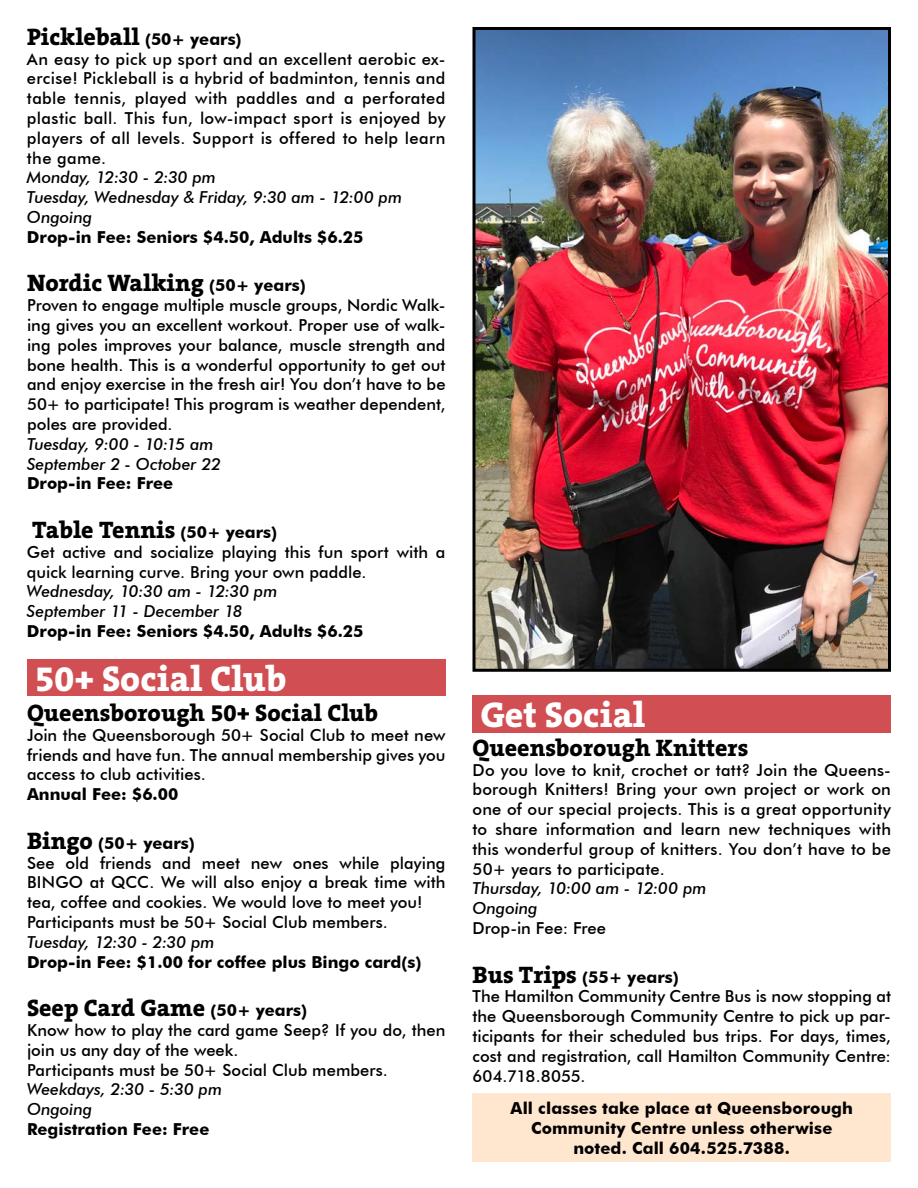
<style>
.page{position:relative;width:918px;height:1188px;background:#fff}
.page>*{position:absolute;margin:0;border:0;box-sizing:border-box;transform-origin:0 0}
.t1{font:800 36px "The Serif B8";color:#fff}
.t2{font:800 24px "The Serif B8";color:#000}
.t3{font:500 16.5px/19.8px "Futura BT";color:#000;text-align:justify}
.t4{font:700 16.5px/19.8px "Futura BT";color:#000;text-align:center}
.t5{font:italic 500 16.5px/19.8px "Futura BT";letter-spacing:-.005em;color:#000}
.s1{font-family:"Futura BT";font-weight:700;font-size:16.5px}
.s2{font-family:"The Serif B8";font-weight:800;font-size:24px}
.s3{font-weight:700}
</style>
<div class="page">
<div style="left:472px;top:696px;width:418px;height:37px;background:#d14f53"></div>
<div style="left:27px;top:659px;width:419px;height:37px;background:#d14f53"></div>
<div style="left:472px;top:1093px;width:419px;height:69px;background:#ffe6cf"></div>
<img style="left:476px;top:31px;width:411px;height:637px">
<div style="left:472px;top:27px;width:419px;height:645px;border:3px solid #000"></div>
<h2 class="t2" style="left:27px;top:24px;width:216px">Pickleball <span class="s1">(50+ years)</span></h2>
<p class="t3" style="left:27px;top:49px;width:420px">An easy to pick up sport and an excellent aerobic ex&shy;ercise! Pickleball is a hybrid of badminton, tennis and table tennis, played with paddles and a perforated plastic ball. This fun, low-impact sport is enjoyed by players of all levels. Support is offered to help learn the game.</p>
<p class="t5" style="left:27px;top:167px;width:377px">Monday, 12:30 - 2:30 pm<br>Tuesday, Wednesday &amp; Friday, 9:30 am - 12:00 pm<br>Ongoing</p>
<p class="t4" style="left:27px;top:227px;width:338px">Drop-in Fee: Seniors $4.50, Adults $6.25</p>
<h2 class="t2" style="left:27px;top:270px;width:280px">Nordic Walking <span class="s1">(50+ years)</span></h2>
<p class="t3" style="left:27px;top:295px;width:420px">Proven to engage multiple muscle groups, Nordic Walk&shy;ing gives you an excellent workout. Proper use of walk&shy;ing poles improves your balance, muscle strength and bone health. This is a wonderful opportunity to get out and enjoy exercise in the fresh air! You don’t have to be 50+ to participate! This program is weather dependent, poles are provided.</p>
<p class="t5" style="left:27px;top:434px;width:195px">Tuesday, 9:00 - 10:15 am<br>September 2 - October 22</p>
<p class="t4" style="left:27px;top:473px;width:148px">Drop-in Fee: Free</p>
<h2 class="t2" style="left:32px;top:517px;width:246px">Table Tennis <span class="s1">(50+ years)</span></h2>
<p class="t3" style="left:27px;top:542px;width:420px">Get active and socialize playing this fun sport with a quick learning curve. Bring your own paddle.</p>
<p class="t5" style="left:27px;top:581px;width:252px">Wednesday, 10:30 am - 12:30 pm<br>September 11 - December 18</p>
<p class="t4" style="left:27px;top:621px;width:338px">Drop-in Fee: Seniors $4.50, Adults $6.25</p>
<h1 class="t1" style="left:35px;top:659px;width:253px">50+ Social Club</h1>
<h2 class="t2" style="left:27px;top:700px;width:353px">Queensborough 50+ Social Club</h2>
<p class="t3" style="left:27px;top:725px;width:420px">Join the Queensborough 50+ Social Club to meet new friends and have fun. The annual membership gives you access to club activities.</p>
<p class="t4" style="left:27px;top:784px;width:153px">Annual Fee: $6.00</p>
<p class="t3" style="left:27px;top:833px;width:420px;text-align:left"><span class="s2">Bingo</span> <span class="s3">(50+ years)<br></span>See old friends and meet new ones while playing BINGO at QCC. We will also enjoy a break time with tea, coffee and cookies. We would love to meet you!<br>Participants must be 50+ Social Club members.</p>
<p class="t5" style="left:27px;top:932px;width:189px">Tuesday, 12:30 - 2:30 pm</p>
<p class="t4" style="left:27px;top:952px;width:396px">Drop-in Fee: $1.00 for coffee plus Bingo card(s)</p>
<h2 class="t2" style="left:27px;top:995px;width:282px">Seep Card Game <span class="s1">(50+ years)</span></h2>
<p class="t3" style="left:27px;top:1020px;width:420px;text-align:left">Know how to play the card game Seep? If you do, then join us any day of the week.<br>Participants must be 50+ Social Club members.</p>
<p class="t5" style="left:27px;top:1079px;width:197px">Weekdays, 2:30 - 5:30 pm<br>Ongoing</p>
<p class="t4" style="left:27px;top:1119px;width:184px">Registration Fee: Free</p>
<h1 class="t1" style="left:480px;top:696px;width:167px">Get Social</h1>
<h2 class="t2" style="left:472px;top:735px;width:277px">Queensborough Knitters</h2>
<p class="t3" style="left:472px;top:760px;width:420px">Do you love to knit, crochet or tatt? Join the Queens&shy;borough Knitters! Bring your own project or work on one of our special projects. This is a great opportunity to share information and learn new techniques with this wonderful group of knitters. You don’t have to be 50+ years to participate.</p>
<p class="t5" style="left:472px;top:879px;width:235px">Thursday, 10:00 am - 12:00 pm<br>Ongoing</p>
<p class="t3" style="left:472px;top:918px;width:135px">Drop-in Fee: Free</p>
<p class="t3" style="left:472px;top:967px;width:420px;text-align:left"><span class="s2">Bus Trips</span> <span class="s3">(55+ years)<br></span>The Hamilton Community Centre Bus is now stopping at the Queensborough Community Centre to pick up par&shy;ticipants for their scheduled bus trips. For days, times, cost and registration, call Hamilton Community Centre:<br>604.718.8055.</p>
<p class="t4" style="left:511px;top:1098px;width:344px">All classes take place at Queensborough<br>Community Centre unless otherwise noted. Call 604.525.7388.</p>
</div>
